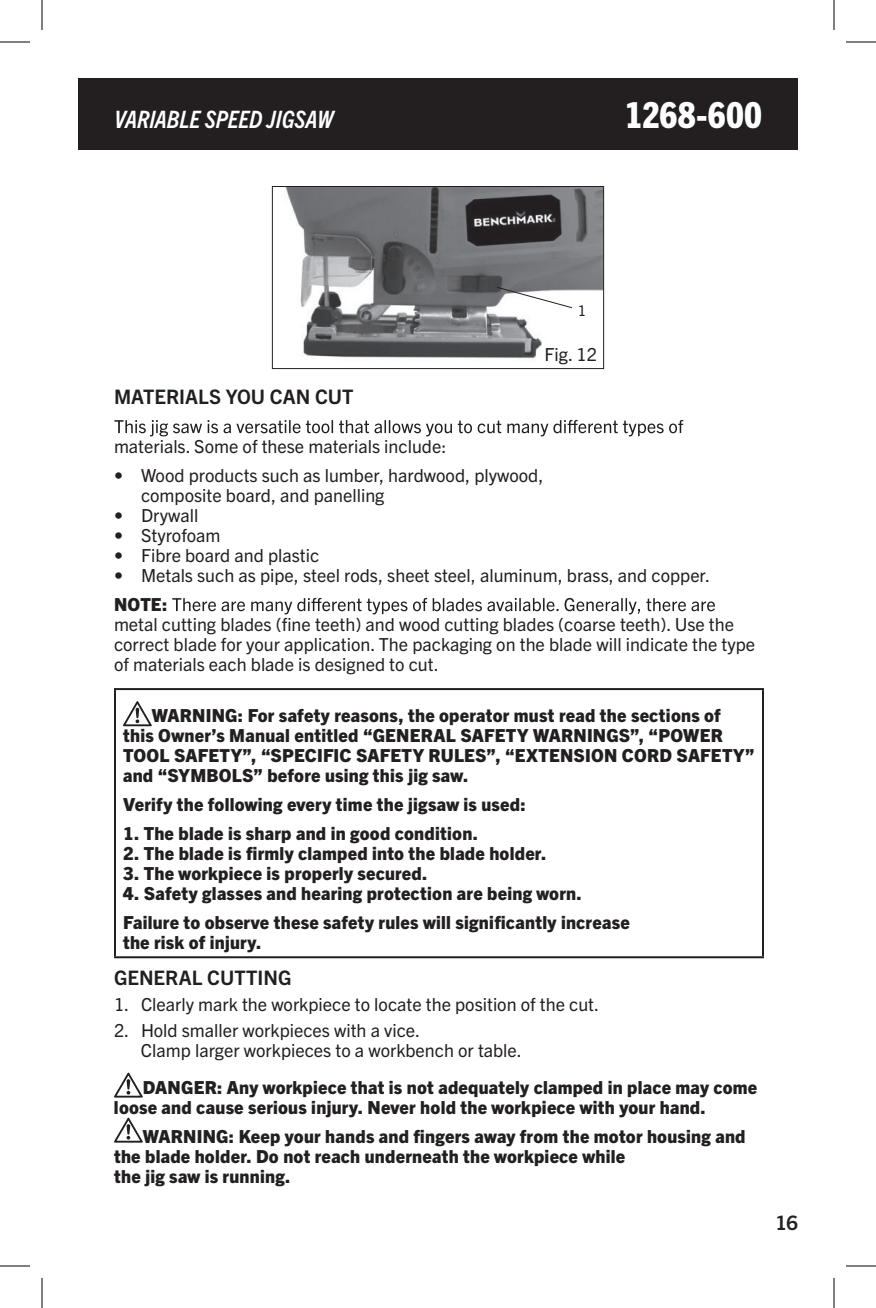
<style>
.page{position:relative;width:876px;height:1308px;background:#fff}
.page>*{position:absolute;margin:0;border:0;box-sizing:border-box;transform-origin:0 0}
.t1{font:800 condensed 36px "Trade Gothic Next LT Pro";letter-spacing:.005em;color:#fff}
.t2{font:italic 700 condensed 24px "Trade Gothic Next LT Pro";letter-spacing:-.005em;color:#fff}
.t3{font:700 20px "Trade Gothic Next LT Pro";color:#231f20}
.t4{font:800 18px/20px "Trade Gothic Next LT Pro";letter-spacing:.015em;color:#231f20}
.t5{font:18px/20px "Trade Gothic Next LT Pro";color:#231f20}
.t6{font:14.8px "Trade Gothic Next LT Pro";color:#231f20}
</style>
<div class="page">
<div style="left:78px;top:78px;width:720px;height:72px;background:#231f20"></div>
<img style="left:285px;top:188px;width:317px;height:171px">
<div style="left:272px;top:186px;width:332px;height:183px;border:1px solid #231f20"></div>
<div style="left:572px;top:302px;width:20px;height:19px;background:#fff"></div>
<svg style="left:496px;top:286px;width:77px;height:23px"></svg>
<svg style="left:114px;top:420px;width:569px;height:16px"></svg>
<svg style="left:172px;top:598px;width:543px;height:16px"></svg>
<hr style="left:114px;top:688px;width:650px;height:2px;background:#231f20">
<hr style="left:114px;top:690px;width:2px;height:266px;background:#231f20">
<hr style="left:762px;top:690px;width:2px;height:266px;background:#231f20">
<hr style="left:114px;top:956px;width:650px;height:2px;background:#231f20">
<svg style="left:123px;top:701px;width:29px;height:25px"></svg>
<svg style="left:114px;top:1072px;width:29px;height:26px"></svg>
<svg style="left:114px;top:1117px;width:29px;height:26px"></svg>
<hr style="left:0;top:42px;width:30px;height:1px;background:#000">
<hr style="left:846px;top:42px;width:30px;height:1px;background:#000">
<hr style="left:0;top:1266px;width:30px;height:1px;background:#000">
<hr style="left:846px;top:1266px;width:30px;height:1px;background:#000">
<hr style="left:42px;top:0;width:1px;height:30px;background:#000">
<hr style="left:42px;top:1278px;width:1px;height:30px;background:#000">
<hr style="left:834px;top:0;width:1px;height:30px;background:#000">
<hr style="left:834px;top:1278px;width:1px;height:30px;background:#000">
<h2 class="t2" style="left:114px;top:103px;width:221px">VARIABLE SPEED JIGSAW</h2>
<h1 class="t1" style="left:625px;top:90px;width:139px">1268-600</h1>
<p class="t6" style="left:578px;top:301px;width:10px">1</p>
<p class="t5" style="left:545px;top:343px;width:54px">Fig. 12</p>
<p class="t3" style="left:114px;top:383px;width:241px">MATERIALS YOU CAN CUT</p>
<p class="t5" style="left:114px;top:435px;width:334px">materials. Some of these materials include:</p>
<p class="t5" style="left:141px;top:464px;width:404px;text-indent:-27px">• Wood products such as lumber, hardwood, plywood, composite board, and panelling</p>
<p class="t5" style="left:114px;top:504px;width:86px">• Drywall</p>
<p class="t5" style="left:114px;top:524px;width:108px">• Styrofoam</p>
<p class="t5" style="left:114px;top:544px;width:207px">• Fibre board and plastic</p>
<p class="t5" style="left:114px;top:564px;width:598px">• Metals such as pipe, steel rods, sheet steel, aluminum, brass, and copper.</p>
<p class="t4" style="left:114px;top:593px;width:55px">NOTE:</p>
<p class="t5" style="left:114px;top:613px;width:643px">metal cutting blades (fine teeth) and wood cutting blades (coarse teeth). Use the correct blade for your application. The packaging on the blade will indicate the type of materials each blade is designed to cut.</p>
<p class="t4" style="left:123px;top:704px;width:633px;text-indent:29px">WARNING: For safety reasons, the operator must read the sections of this Owner’s Manual entitled “GENERAL SAFETY WARNINGS”, “POWER TOOL SAFETY”, “SPECIFIC SAFETY RULES”, “EXTENSION CORD SAFETY” and “SYMBOLS” before using this jig saw.</p>
<p class="t4" style="left:123px;top:793px;width:404px">Verify the following every time the jigsaw is used:</p>
<p class="t4" style="left:123px;top:822px;width:356px">1. The blade is sharp and in good condition.</p>
<p class="t4" style="left:123px;top:842px;width:425px">2. The blade is firmly clamped into the blade holder.</p>
<p class="t4" style="left:123px;top:862px;width:306px">3. The workpiece is properly secured.</p>
<p class="t4" style="left:123px;top:878px;width:508px;line-height:29px">4. Safety glasses and hearing protection are being worn.<br>Failure to observe these safety rules will significantly increase</p>
<p class="t4" style="left:123px;top:931px;width:140px">the risk of injury.</p>
<p class="t3" style="left:114px;top:964px;width:179px">GENERAL CUTTING</p>
<p class="t5" style="left:114px;top:993px;width:487px">1. Clearly mark the workpiece to locate the position of the cut.</p>
<p class="t5" style="left:141px;top:1019px;width:383px;text-indent:-27px">2. Hold smaller workpieces with a vice.<br>Clamp larger workpieces to a workbench or table.</p>
<p class="t4" style="left:114px;top:1076px;width:645px;text-indent:29px">DANGER: Any workpiece that is not adequately clamped in place may come loose and cause serious injury. Never hold the workpiece with your hand.</p>
<p class="t4" style="left:114px;top:1125px;width:633px;text-indent:29px">WARNING: Keep your hands and fingers away from the motor housing and the blade holder. Do not reach underneath the workpiece while<br>the jig saw is running.</p>
<p class="t3" style="left:776px;top:1209px;width:24px">16</p>
</div>
